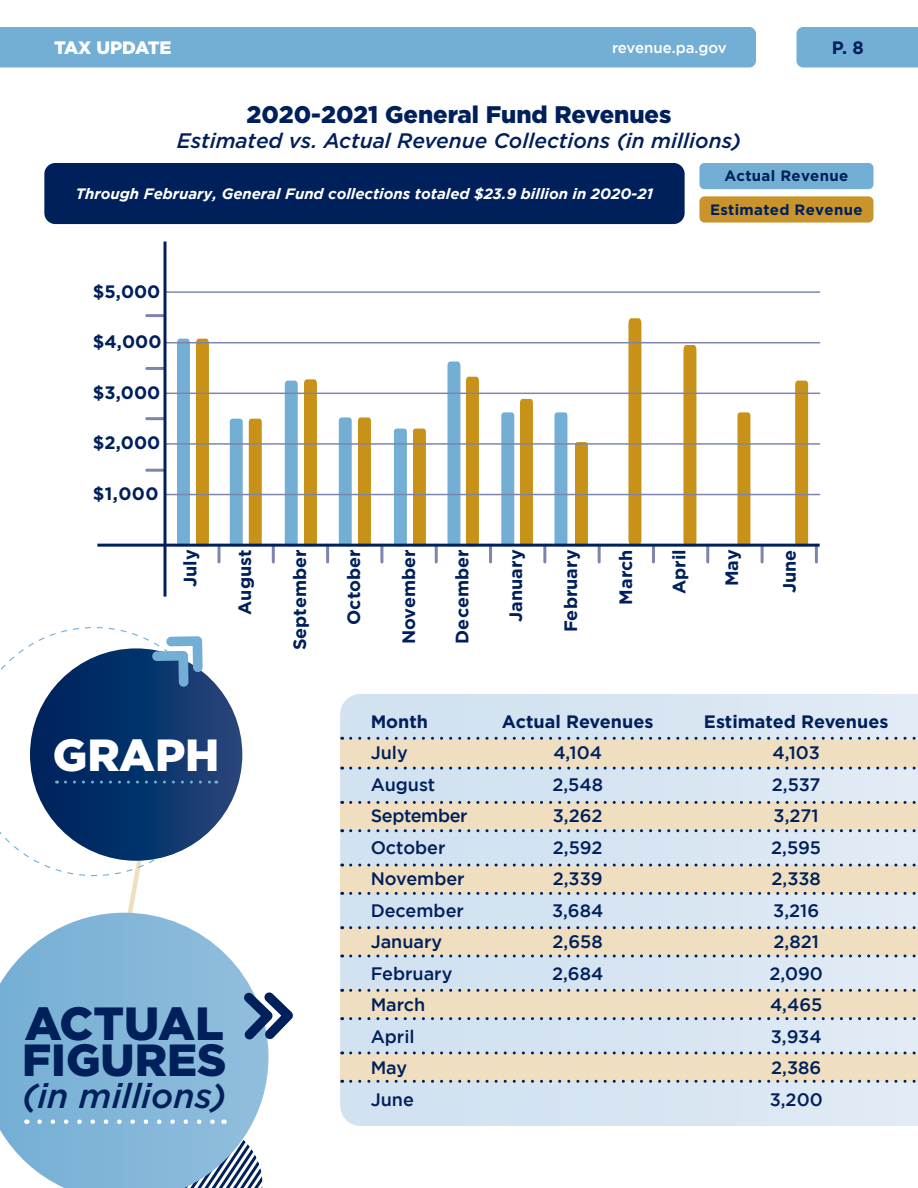
<style>
.page{position:relative;width:918px;height:1188px;background:#fff}
.page>*{position:absolute;margin:0;border:0;box-sizing:border-box;transform-origin:0 0}
.t1{font:900 46.5px "Gotham";color:#00205b}
.t2{font:900 45px "Gotham";color:#00205b}
.t3{font:900 45px "Gotham";color:#fff}
.t4{font:italic 500 34.5px "Gotham";color:#00205b}
.t5{font:900 24px "Gotham";color:#00205b}
.t6{font:italic 500 21px "Gotham";color:#00205b}
.t7{font:500 18px "Gotham";color:#00205b}
.t8{font:700 18px "Gotham";color:#00205b}
.t9{font:900 18px "Gotham";letter-spacing:-.02em;color:#fff}
.t10{font:500 18px "Gotham";letter-spacing:-.02em;color:#00205b}
.t11{font:italic 700 15px "Gotham";color:#fff}
.t12{font:700 15px "Gotham";letter-spacing:.02em;color:#00205b}
.t13{font:500 15px "Gotham";color:#fff}
</style>
<div class="page">
<div style="left:0;top:27px;width:756px;height:40px;background:#73aed4"></div>
<div style="left:796px;top:27px;width:122px;height:40px;background:#73aed4"></div>
<svg style="left:121px;top:876px;width:18px;height:37px"></svg>
<svg style="left:0;top:627px;width:217px;height:249px"></svg>
<svg style="left:340px;top:694px;width:578px;height:432px;background:#d7e5f1"></svg>
<hr style="left:147px;top:469px;width:17px;height:3px;background:#7d86aa">
<hr style="left:147px;top:417px;width:17px;height:3px;background:#7d86aa">
<hr style="left:147px;top:367px;width:17px;height:3px;background:#7d86aa">
<hr style="left:147px;top:314px;width:17px;height:3px;background:#7d86aa">
<svg style="left:196px;top:339px;width:13px;height:205px;background:#c7911a"></svg>
<div style="left:177px;top:339px;width:13px;height:205px;background:#73aed4"></div>
<div style="left:249px;top:419px;width:13px;height:127px;background:#c89118;border-radius:3px"></div>
<div style="left:230px;top:419px;width:13px;height:127px;background:#73aed4;border-radius:3px"></div>
<div style="left:339px;top:417px;width:13px;height:129px;background:#73aed4;border-radius:3px"></div>
<div style="left:394px;top:429px;width:13px;height:117px;background:#73aed4;border-radius:3px"></div>
<svg style="left:447px;top:362px;width:13px;height:182px;background:#78b0d5"></svg>
<div style="left:501px;top:412px;width:13px;height:134px;background:#73aed4;border-radius:3px"></div>
<div style="left:554px;top:412px;width:13px;height:134px;background:#73aed4;border-radius:3px"></div>
<svg style="left:285px;top:381px;width:13px;height:163px;background:#75afd4"></svg>
<svg style="left:304px;top:379px;width:13px;height:165px;background:#c7911b"></svg>
<svg style="left:466px;top:377px;width:13px;height:167px;background:#c7911a"></svg>
<svg style="left:520px;top:399px;width:13px;height:145px;background:#c7911a"></svg>
<div style="left:575px;top:442px;width:13px;height:104px;background:#c89118;border-radius:3px"></div>
<svg style="left:683px;top:345px;width:13px;height:199px;background:#c99421"></svg>
<svg style="left:628px;top:318px;width:13px;height:226px;background:#c99522"></svg>
<div style="left:358px;top:417px;width:13px;height:129px;background:#c89118;border-radius:3px"></div>
<div style="left:413px;top:429px;width:13px;height:117px;background:#c89118;border-radius:3px"></div>
<div style="left:737px;top:412px;width:13px;height:134px;background:#c89118;border-radius:3px"></div>
<svg style="left:795px;top:381px;width:13px;height:163px;background:#c7921c"></svg>
<div style="left:44px;top:163px;width:641px;height:61px;background:#00205b;border-radius:11px"></div>
<hr style="left:165px;top:291px;width:655px;height:2px;background:#7d86aa">
<hr style="left:165px;top:342px;width:655px;height:1px;background:#7d86aa">
<hr style="left:165px;top:393px;width:655px;height:1px;background:#7d86aa">
<hr style="left:165px;top:443px;width:655px;height:2px;background:#7d86aa">
<hr style="left:165px;top:494px;width:655px;height:1px;background:#7d86aa">
<svg style="left:218px;top:547px;width:2px;height:15px"></svg>
<hr style="left:272px;top:545px;width:3px;height:17px;background:#7d86aa">
<hr style="left:326px;top:545px;width:3px;height:17px;background:#7d86aa">
<hr style="left:380px;top:545px;width:3px;height:17px;background:#7d86aa">
<hr style="left:435px;top:545px;width:3px;height:17px;background:#7d86aa">
<hr style="left:489px;top:545px;width:3px;height:17px;background:#7d86aa">
<hr style="left:543px;top:545px;width:3px;height:17px;background:#7d86aa">
<hr style="left:598px;top:545px;width:3px;height:17px;background:#7d86aa">
<hr style="left:652px;top:545px;width:3px;height:17px;background:#7d86aa">
<hr style="left:706px;top:545px;width:3px;height:17px;background:#7d86aa">
<hr style="left:761px;top:545px;width:3px;height:17px;background:#7d86aa">
<hr style="left:815px;top:545px;width:3px;height:17px;background:#7d86aa">
<hr style="left:164px;top:241px;width:2px;height:356px;background:#00205b">
<hr style="left:97px;top:544px;width:723px;height:3px;background:#00205b">
<div style="left:699px;top:163px;width:174px;height:26px;background:#73aed4;border-radius:5px"></div>
<div style="left:699px;top:196px;width:174px;height:27px;background:#c8942b;border-radius:5px"></div>
<div style="left:340px;top:740px;width:578px;height:27px;background:#efdec0"></div>
<div style="left:340px;top:802px;width:578px;height:28px;background:#efdec0"></div>
<div style="left:340px;top:865px;width:578px;height:28px;background:#efdec0"></div>
<div style="left:340px;top:928px;width:578px;height:27px;background:#efdec0"></div>
<div style="left:340px;top:990px;width:578px;height:28px;background:#efdec0"></div>
<div style="left:340px;top:1053px;width:578px;height:28px;background:#efdec0"></div>
<svg style="left:351px;top:737px;width:567px;height:3px;background:#a3b5cc"></svg>
<svg style="left:351px;top:767px;width:567px;height:3px;background:#abb5c2"></svg>
<svg style="left:351px;top:801px;width:567px;height:3px"></svg>
<svg style="left:351px;top:829px;width:567px;height:3px"></svg>
<svg style="left:351px;top:864px;width:567px;height:3px"></svg>
<svg style="left:351px;top:892px;width:567px;height:3px"></svg>
<svg style="left:351px;top:926px;width:567px;height:3px"></svg>
<svg style="left:351px;top:955px;width:567px;height:3px;background:#acb7c4"></svg>
<svg style="left:351px;top:989px;width:567px;height:3px"></svg>
<svg style="left:351px;top:1017px;width:567px;height:3px"></svg>
<svg style="left:351px;top:1051px;width:567px;height:3px"></svg>
<svg style="left:351px;top:1080px;width:567px;height:3px"></svg>
<svg style="left:30px;top:648px;width:212px;height:213px;background:#0a336b"></svg>
<svg style="left:0;top:913px;width:268px;height:260px;background:#93c0dd"></svg>
<svg style="left:152px;top:636px;width:51px;height:51px;background:#648fb4"></svg>
<svg style="left:244px;top:992px;width:49px;height:48px"></svg>
<svg style="left:65px;top:781px;width:152px;height:3px"></svg>
<svg style="left:39px;top:1119px;width:224px;height:69px;background:#8bb6d5"></svg>
<p class="t9" style="left:54px;top:37px;width:119px">TAX UPDATE</p>
<p class="t13" style="left:612px;top:39px;width:116px">revenue.pa.gov</p>
<p class="t8" style="left:832px;top:37px;width:34px">P. 8</p>
<p class="t5" style="left:247px;top:100px;width:426px">2020-2021 General Fund Revenues</p>
<p class="t6" style="left:177px;top:127px;width:566px">Estimated vs. Actual Revenue Collections (in millions)</p>
<p class="t11" style="left:76px;top:185px;width:579px">Through February, General Fund collections totaled $23.9 billion in 2020-21</p>
<p class="t12" style="left:724px;top:167px;width:125px">Actual Revenue</p>
<p class="t12" style="left:710px;top:201px;width:154px">Estimated Revenue</p>
<p class="t8" style="left:93px;top:281px;width:69px">$5,000</p>
<p class="t8" style="left:93px;top:331px;width:70px">$4,000</p>
<p class="t8" style="left:93px;top:382px;width:69px">$3,000</p>
<p class="t8" style="left:93px;top:432px;width:69px">$2,000</p>
<p class="t8" style="left:93px;top:484px;width:67px">$1,000</p>
<p class="t8" style="left:180px;top:587px;width:39px;rotate:-90deg">July</p>
<p class="t8" style="left:234px;top:615px;width:66px;rotate:-90deg">August</p>
<p class="t8" style="left:289px;top:650px;width:102px;rotate:-90deg">September</p>
<p class="t8" style="left:343px;top:625px;width:77px;rotate:-90deg">October</p>
<p class="t8" style="left:398px;top:644px;width:96px;rotate:-90deg">November</p>
<p class="t8" style="left:452px;top:644px;width:95px;rotate:-90deg">December</p>
<p class="t8" style="left:505px;top:622px;width:74px;rotate:-90deg">January</p>
<p class="t8" style="left:560px;top:632px;width:84px;rotate:-90deg">February</p>
<p class="t8" style="left:615px;top:605px;width:57px;rotate:-90deg">March</p>
<p class="t8" style="left:669px;top:594px;width:46px;rotate:-90deg">April</p>
<p class="t8" style="left:721px;top:586px;width:38px;rotate:-90deg">May</p>
<p class="t8" style="left:779px;top:593px;width:45px;rotate:-90deg">June</p>
<p class="t3" style="left:53px;top:729px;width:168px">GRAPH</p>
<p class="t1" style="left:25px;top:997px;width:201px">ACTUAL</p>
<p class="t2" style="left:22px;top:1034px;width:206px">FIGURES</p>
<p class="t4" style="left:22px;top:1073px;width:206px">(in millions)</p>
<p class="t8" style="left:371px;top:711px;width:59px">Month</p>
<p class="t8" style="left:502px;top:711px;width:153px">Actual Revenues</p>
<p class="t8" style="left:704px;top:711px;width:186px">Estimated Revenues</p>
<p class="t7" style="left:371px;top:742px;width:39px">July</p>
<p class="t7" style="left:553px;top:742px;width:50px">4,104</p>
<p class="t7" style="left:773px;top:742px;width:49px">4,103</p>
<p class="t7" style="left:371px;top:774px;width:66px">August</p>
<p class="t7" style="left:552px;top:774px;width:52px">2,548</p>
<p class="t7" style="left:772px;top:774px;width:50px">2,537</p>
<p class="t10" style="left:371px;top:805px;width:99px">September</p>
<p class="t7" style="left:553px;top:805px;width:51px">3,262</p>
<p class="t7" style="left:774px;top:805px;width:47px">3,271</p>
<p class="t7" style="left:371px;top:837px;width:76px">October</p>
<p class="t7" style="left:553px;top:837px;width:51px">2,592</p>
<p class="t7" style="left:771px;top:837px;width:51px">2,595</p>
<p class="t7" style="left:371px;top:868px;width:96px">November</p>
<p class="t7" style="left:553px;top:868px;width:51px">2,339</p>
<p class="t7" style="left:772px;top:868px;width:51px">2,338</p>
<p class="t7" style="left:371px;top:900px;width:95px">December</p>
<p class="t7" style="left:552px;top:900px;width:53px">3,684</p>
<p class="t7" style="left:773px;top:900px;width:47px">3,216</p>
<p class="t7" style="left:371px;top:931px;width:73px">January</p>
<p class="t7" style="left:553px;top:931px;width:52px">2,658</p>
<p class="t7" style="left:774px;top:931px;width:47px">2,821</p>
<p class="t7" style="left:371px;top:963px;width:83px">February</p>
<p class="t7" style="left:552px;top:963px;width:53px">2,684</p>
<p class="t7" style="left:770px;top:963px;width:55px">2,090</p>
<p class="t7" style="left:371px;top:994px;width:56px">March</p>
<p class="t7" style="left:770px;top:994px;width:54px">4,465</p>
<p class="t7" style="left:371px;top:1026px;width:46px">April</p>
<p class="t7" style="left:771px;top:1026px;width:52px">3,934</p>
<p class="t7" style="left:371px;top:1057px;width:38px">May</p>
<p class="t7" style="left:771px;top:1057px;width:52px">2,386</p>
<p class="t7" style="left:371px;top:1089px;width:45px">June</p>
<p class="t7" style="left:770px;top:1089px;width:55px">3,200</p>
</div>
